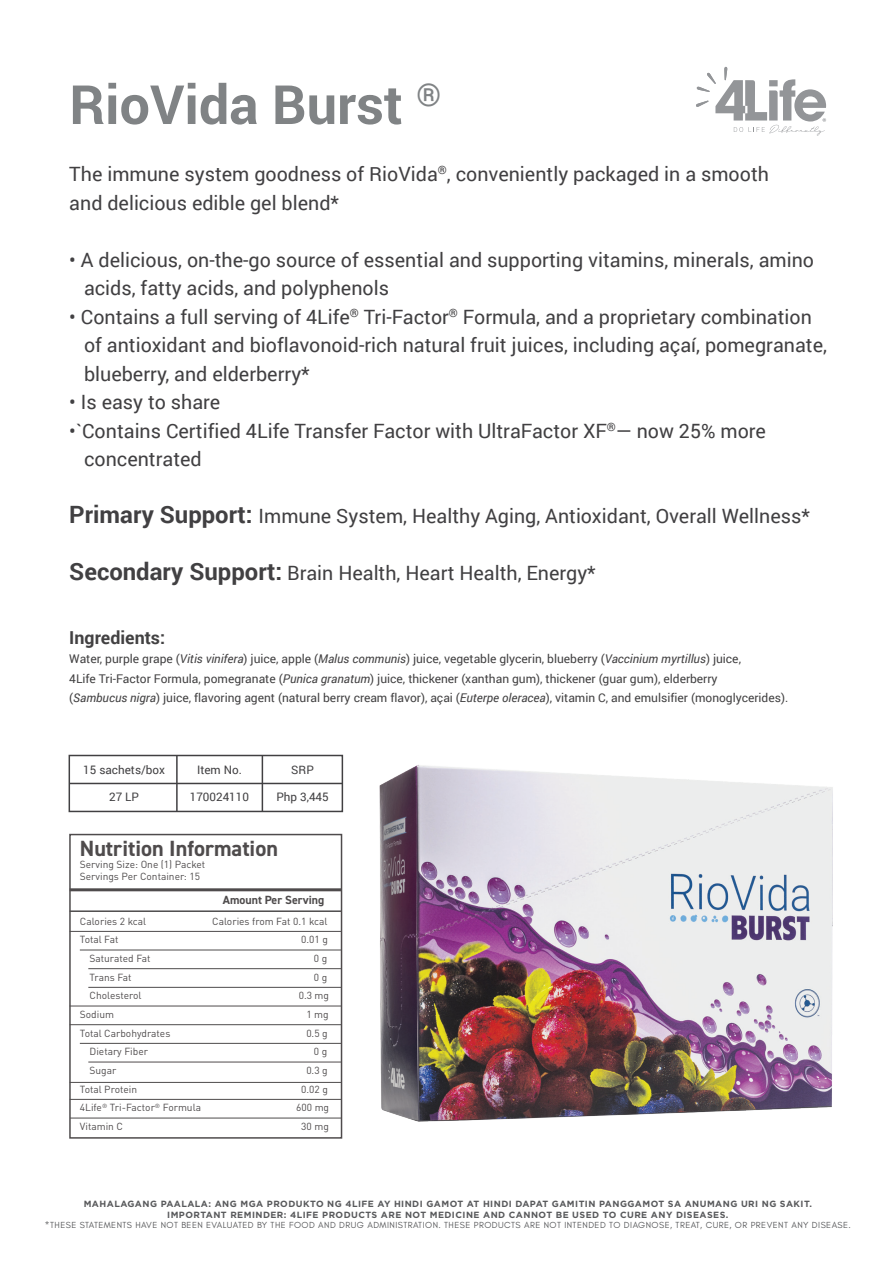
<style>
.page{position:relative;width:893px;height:1263px;background:#fff}
.page>*{position:absolute;margin:0;border:0;box-sizing:border-box;transform-origin:0 0}
.t1{font:700 54.15px "Roboto";color:#808385}
.t2{font:700 22.05px "DIN2014";color:#231f20}
.t3{font:19.65px/28.5px "Roboto";color:#414042}
.t4{font:700 17.85px "Roboto";color:#424142}
.t5{font:12px/19.5px "Roboto";color:#424142}
.t6{font:700 11.85px "DIN2014";color:#231f20}
.t7{font:11.7px "Roboto";color:#414042}
.t8{font:10.2px/12.1px "DIN Pro";color:#231f20}
.t9{font:700 9px/10.8px "Gotham";letter-spacing:.05em;color:#58595b;text-align:center}
.t10{font:9px "Glacial Indifference";letter-spacing:.05em;color:#58595b}
.s1{font-weight:700;font-size:23.85px}
.s2{font-style:italic}
</style>
<div class="page">
<img style="left:379px;top:765px;width:454px;height:357px">
<svg style="left:696px;top:67px;width:130px;height:69px"></svg>
<div style="left:69px;top:755px;width:274px;height:57px;border:2px solid #414042"></div>
<hr style="left:69px;top:783px;width:273px;height:1px;background:#414042">
<hr style="left:176px;top:755px;width:2px;height:56px;background:#414042">
<hr style="left:262px;top:755px;width:1px;height:56px;background:#414042">
<div style="left:69px;top:834px;width:273px;height:305px;border:2px solid #231f20"></div>
<hr style="left:70px;top:888px;width:271px;height:3px;background:#231f20">
<hr style="left:70px;top:910px;width:271px;height:2px;background:#231f20">
<hr style="left:70px;top:931px;width:271px;height:1px;background:#231f20">
<hr style="left:80px;top:950px;width:261px;height:1px;background:#231f20">
<hr style="left:88px;top:968px;width:253px;height:1px;background:#231f20">
<hr style="left:88px;top:987px;width:253px;height:1px;background:#231f20">
<hr style="left:70px;top:1006px;width:271px;height:1px;background:#231f20">
<hr style="left:70px;top:1024px;width:271px;height:1px;background:#231f20">
<hr style="left:80px;top:1043px;width:261px;height:1px;background:#231f20">
<hr style="left:88px;top:1062px;width:253px;height:1px;background:#231f20">
<hr style="left:70px;top:1082px;width:271px;height:1px;background:#231f20">
<hr style="left:70px;top:1099px;width:271px;height:1px;background:#231f20">
<hr style="left:70px;top:1118px;width:272px;height:1px;background:#231f20">
<h1 class="t1" style="left:69px;top:67px;width:373px">RioVida Burst <sup>®</sup></h1>
<p class="t3" style="left:69px;top:159px;width:701px">The immune system goodness of RioVida<sup>®</sup>, conveniently packaged in a smooth and delicious edible gel blend*</p>
<p class="t3" style="left:84px;top:245px;width:732px;text-indent:-15px">• A delicious, on-the-go source of essential and supporting vitamins, minerals, amino acids, fatty acids, and polyphenols</p>
<p class="t3" style="left:84px;top:302px;width:744px;text-indent:-15px">• Contains a full serving of 4Life<sup>®</sup> Tri-Factor<sup>®</sup> Formula, and a proprietary combination of antioxidant and bioflavonoid-rich natural fruit juices, including açaí, pomegranate, blueberry, and elderberry*</p>
<p class="t3" style="left:69px;top:387px;width:152px">• Is easy to share</p>
<p class="t3" style="left:84px;top:415px;width:683px;text-indent:-15px">•`Contains Certified 4Life Transfer Factor with UltraFactor XF<sup>®</sup>— now 25% more concentrated</p>
<p class="t3" style="left:69px;top:501px;width:742px"><span class="s1">Primary Support:</span> Immune System, Healthy Aging, Antioxidant, Overall Wellness*</p>
<p class="t3" style="left:69px;top:558px;width:528px"><span class="s1">Secondary Support:</span> Brain Health, Heart Health, Energy*</p>
<p class="t4" style="left:69px;top:624px;width:97px">Ingredients:</p>
<p class="t5" style="left:69px;top:648px;width:720px">Water, purple grape (<span class="s2">Vitis vinifera</span>) juice, apple (<span class="s2">Malus communis</span>) juice, vegetable glycerin, blueberry (<span class="s2">Vaccinium myrtillus</span>) juice,<br>4Life Tri-Factor Formula, pomegranate (<span class="s2">Punica granatum</span>) juice, thickener (xanthan gum), thickener (guar gum), elderberry<br>(<span class="s2">Sambucus nigra</span>) juice, flavoring agent (natural berry cream flavor), açai (<span class="s2">Euterpe oleracea</span>), vitamin C, and emulsifier (monoglycerides).</p>
<p class="t7" style="left:83px;top:761px;width:83px">15 sachets/box</p>
<p class="t7" style="left:109px;top:788px;width:31px">27 LP</p>
<p class="t7" style="left:197px;top:761px;width:46px">Item No.</p>
<p class="t7" style="left:190px;top:788px;width:61px">170024110</p>
<p class="t7" style="left:291px;top:761px;width:24px">SRP</p>
<p class="t7" style="left:276px;top:788px;width:54px">Php 3,445</p>
<p class="t2" style="left:80px;top:834px;width:200px">Nutrition Information</p>
<p class="t8" style="left:80px;top:857px;width:127px">Serving Size: One (1) Packet<br>Servings Per Container: 15</p>
<p class="t6" style="left:223px;top:892px;width:103px">Amount Per Serving</p>
<p class="t8" style="left:80px;top:914px;width:68px">Calories 2 kcal</p>
<p class="t8" style="left:212px;top:914px;width:117px">Calories from Fat 0.1 kcal</p>
<p class="t8" style="left:80px;top:932px;width:40px">Total Fat</p>
<p class="t8" style="left:301px;top:932px;width:28px">0.01 g</p>
<p class="t8" style="left:90px;top:951px;width:63px">Saturated Fat</p>
<p class="t8" style="left:314px;top:951px;width:15px">0 g</p>
<p class="t8" style="left:90px;top:970px;width:44px">Trans Fat</p>
<p class="t8" style="left:314px;top:970px;width:15px">0 g</p>
<p class="t8" style="left:90px;top:988px;width:53px">Cholesterol</p>
<p class="t8" style="left:299px;top:988px;width:32px">0.3 mg</p>
<p class="t8" style="left:80px;top:1007px;width:36px">Sodium</p>
<p class="t8" style="left:306px;top:1007px;width:24px">1 mg</p>
<p class="t8" style="left:80px;top:1026px;width:92px">Total Carbohydrates</p>
<p class="t8" style="left:306px;top:1026px;width:23px">0.5 g</p>
<p class="t8" style="left:90px;top:1044px;width:60px">Dietary Fiber</p>
<p class="t8" style="left:314px;top:1044px;width:15px">0 g</p>
<p class="t8" style="left:90px;top:1063px;width:28px">Sugar</p>
<p class="t8" style="left:306px;top:1063px;width:23px">0.3 g</p>
<p class="t8" style="left:80px;top:1082px;width:59px">Total Protein</p>
<p class="t8" style="left:301px;top:1082px;width:28px">0.02 g</p>
<p class="t8" style="left:80px;top:1100px;width:123px">4Life<sup>®</sup> Tri-Factor<sup>®</sup> Formula</p>
<p class="t8" style="left:296px;top:1100px;width:34px">600 mg</p>
<p class="t8" style="left:80px;top:1119px;width:45px">Vitamin C</p>
<p class="t8" style="left:301px;top:1119px;width:29px">30 mg</p>
<p class="t9" style="left:84px;top:1198px;width:730px">MAHALAGANG PAALALA: ANG MGA PRODUKTO NG 4LIFE AY HINDI GAMOT AT HINDI DAPAT GAMITIN PANGGAMOT SA ANUMANG URI NG SAKIT.<br>IMPORTANT REMINDER: 4LIFE PRODUCTS ARE NOT MEDICINE AND CANNOT BE USED TO CURE ANY DISEASES.</p>
<p class="t10" style="left:45px;top:1220px;width:807px">*THESE STATEMENTS HAVE NOT BEEN EVALUATED BY THE FOOD AND DRUG ADMINISTRATION. THESE PRODUCTS ARE NOT INTENDED TO DIAGNOSE, TREAT, CURE, OR PREVENT ANY DISEASE.</p>
</div>
